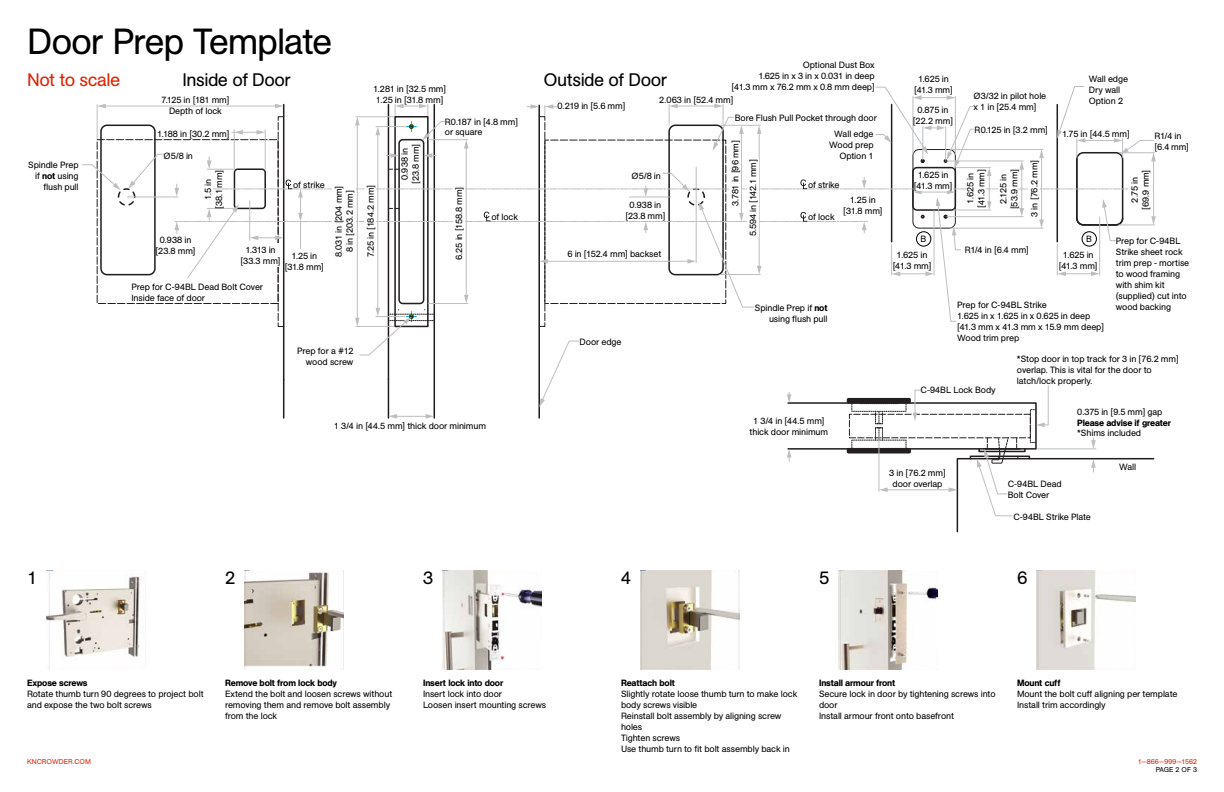
<style>
.page{position:relative;width:1224px;height:792px;background:#fff}
.page>*{position:absolute;margin:0;border:0;box-sizing:border-box;transform-origin:0 0}
.t1{font:36px "AG Book Std";letter-spacing:-.035em;color:#000}
.t2{font:18px "AG Book Std";letter-spacing:-.025em;color:#000}
.t3{font:18px "AG Book Std";letter-spacing:-.03em;color:#e12100}
.t4{font:9px/11px "AG Book Std";letter-spacing:-.015em;color:#000;text-align:center}
.t5{font:500 9px "AG Book Std";letter-spacing:-.015em;color:#000}
.t6{font:7px "AG Book Std";letter-spacing:.015em;color:#e12100}
.t7{font:7px "AG Book Std";letter-spacing:-.005em;color:#000}
.s1{font-weight:500}
</style>
<div class="page">
<div style="left:100px;top:125px;width:56px;height:150px;border:2px solid #231f20;border-radius:6px"></div>
<hr style="left:127px;top:197px;width:51px;height:1px;background:#bcbec0">
<hr style="left:104px;top:106px;width:173px;height:1px;background:#bcbec0">
<svg style="left:97px;top:104px;width:9px;height:4px"></svg>
<svg style="left:82px;top:153px;width:83px;height:54px"></svg>
<hr style="left:97px;top:105px;width:1px;height:33px;background:#bcbec0">
<img style="left:46px;top:571px;width:96px;height:99px">
<img style="left:244px;top:571px;width:99px;height:99px">
<img style="left:442px;top:571px;width:99px;height:99px">
<img style="left:640px;top:571px;width:99px;height:99px">
<img style="left:1036px;top:571px;width:99px;height:99px">
<img style="left:838px;top:571px;width:99px;height:99px">
<svg style="left:174px;top:86px;width:982px;height:447px"></svg>
<div style="left:729px;top:140px;width:12px;height:66px;background:#fff"></div>
<div style="left:747px;top:159px;width:12px;height:77px;background:#fff"></div>
<div style="left:747px;top:417px;width:83px;height:18px;background:#fff"></div>
<div style="left:372px;top:85px;width:75px;height:18px;background:#fff"></div>
<div style="left:843px;top:195px;width:40px;height:20px;background:#fff"></div>
<div style="left:914px;top:170px;width:39px;height:21px;background:#fff"></div>
<div style="left:966px;top:169px;width:20px;height:39px;background:#fff"></div>
<div style="left:998px;top:169px;width:20px;height:41px;background:#fff"></div>
<div style="left:1028px;top:160px;width:12px;height:57px;background:#fff"></div>
<div style="left:962px;top:246px;width:70px;height:7px;background:#fff"></div>
<div style="left:1128px;top:170px;width:24px;height:40px;background:#fff"></div>
<div style="left:916px;top:231px;width:15px;height:16px;border:1px solid #000;border-radius:50%"></div>
<div style="left:1082px;top:231px;width:15px;height:16px;border:1px solid #000;border-radius:50%"></div>
<div style="left:975px;top:126px;width:73px;height:7px;background:#fff"></div>
<h1 class="t1" style="left:27px;top:21px;width:307px">Door Prep Template</h1>
<p class="t4" style="left:732px;top:60px;width:145px;text-align:right">Optional Dust Box<br>1.625 in x 3 in x 0.031 in deep<br>[41.3 mm x 76.2 mm x 0.8 mm deep]</p>
<h2 class="t2" style="left:182px;top:69px;width:110px">Inside of Door</h2>
<h2 class="t2" style="left:544px;top:69px;width:125px">Outside of Door</h2>
<h2 class="t3" style="left:27px;top:69px;width:95px">Not to scale</h2>
<p class="t4" style="left:373px;top:83px;width:75px">1.281 in [32.5 mm]<br>1.25 in [31.8 mm]</p>
<p class="t4" style="left:659px;top:95px;width:76px">2.063 in [52.4 mm]</p>
<p class="t4" style="left:161px;top:95px;width:70px">7.125 in [181 mm]<br>Depth of lock</p>
<p class="t4" style="left:164px;top:151px;width:31px">Ø5/8 in</p>
<p class="t4" style="left:558px;top:101px;width:69px">0.219 in [5.6 mm]</p>
<p class="t4" style="left:735px;top:112px;width:144px">Bore Flush Pull Pocket through door</p>
<p class="t4" style="left:445px;top:116px;width:75px;text-align:left">R0.187 in [4.8 mm] or square</p>
<p class="t4" style="left:157px;top:129px;width:74px">1.188 in [30.2 mm]</p>
<p class="t4" style="left:829px;top:128px;width:46px;text-align:right">Wall edge<br>Wood prep<br>Option 1</p>
<p class="t4" style="left:727px;top:236px;width:98px;line-height:17.7px;text-align:left;text-indent:30px;rotate:-90deg">3.781 in [96 mm]<br>5.594 in [142.1 mm]</p>
<p class="t4" style="left:399px;top:184px;width:42px;rotate:-90deg">0.938 in [23.8 mm]</p>
<p class="t4" style="left:28px;top:159px;width:52px;text-align:right">Spindle Prep if <span class="s1">not</span> using flush pull</p>
<p class="t4" style="left:203px;top:209px;width:41px;rotate:-90deg">1.5 in [38.1 mm]</p>
<p class="t4" style="left:293px;top:179px;width:33px">of strike</p>
<p class="t4" style="left:632px;top:171px;width:31px">Ø5/8 in</p>
<p class="t4" style="left:625px;top:199px;width:42px">0.938 in [23.8 mm]</p>
<p class="t4" style="left:808px;top:179px;width:33px">of strike</p>
<p class="t4" style="left:808px;top:212px;width:28px">of lock</p>
<p class="t4" style="left:365px;top:257px;width:74px;rotate:-90deg">7.25 in [184.2 mm]</p>
<p class="t4" style="left:333px;top:257px;width:73px;rotate:-90deg">8.031 in [204 mm]<br>8 in [203.2 mm]</p>
<p class="t4" style="left:454px;top:260px;width:75px;rotate:-90deg">6.25 in [158.8 mm]</p>
<p class="t4" style="left:843px;top:194px;width:41px">1.25 in [31.8 mm]</p>
<p class="t4" style="left:491px;top:211px;width:28px">of lock</p>
<p class="t4" style="left:156px;top:234px;width:41px">0.938 in [23.8 mm]</p>
<p class="t4" style="left:240px;top:244px;width:42px">1.313 in [33.3 mm]</p>
<p class="t4" style="left:567px;top:249px;width:95px">6 in [152.4 mm] backset</p>
<p class="t4" style="left:285px;top:251px;width:41px">1.25 in [31.8 mm]</p>
<p class="t4" style="left:131px;top:281px;width:133px;text-align:left">Prep for C-94BL Dead Bolt Cover<br>Inside face of door</p>
<p class="t4" style="left:297px;top:346px;width:58px;text-align:right">Prep for a #12 wood screw</p>
<p class="t4" style="left:334px;top:420px;width:154px">1 3/4 in [44.5 mm] thick door minimum</p>
<p class="t4" style="left:580px;top:336px;width:44px">Door edge</p>
<p class="t4" style="left:755px;top:302px;width:74px;text-align:right">Spindle Prep if <span class="s1">not </span>using flush pull</p>
<p class="t4" style="left:750px;top:416px;width:80px">1 3/4 in [44.5 mm] thick door minimum</p>
<p class="t4" style="left:914px;top:74px;width:40px">1.625 in [41.3 mm]</p>
<p class="t4" style="left:913px;top:105px;width:42px">0.875 in [22.2 mm]</p>
<p class="t4" style="left:914px;top:170px;width:40px">1.625 in [41.3 mm]</p>
<p class="t4" style="left:974px;top:91px;width:74px;text-align:left">Ø3/32 in pilot hole x 1 in [25.4 mm]</p>
<p class="t4" style="left:975px;top:125px;width:75px">R0.125 in [3.2 mm]</p>
<p class="t4" style="left:965px;top:208px;width:40px;rotate:-90deg">1.625 in [41.3 mm]</p>
<p class="t4" style="left:998px;top:209px;width:42px;rotate:-90deg">2.125 in [53.9 mm]</p>
<p class="t4" style="left:1029px;top:217px;width:58px;rotate:-90deg">3 in [76.2 mm]</p>
<p class="t4" style="left:1089px;top:73px;width:41px;text-align:left">Wall edge<br>Dry wall<br>Option 2</p>
<p class="t4" style="left:1062px;top:128px;width:69px">1.75 in [44.5 mm]</p>
<p class="t4" style="left:1154px;top:130px;width:36px;text-align:left">R1/4 in [6.4 mm]</p>
<p class="t4" style="left:1129px;top:210px;width:41px;rotate:-90deg">2.75 in [69.9 mm]</p>
<p class="t4" style="left:921px;top:234px;width:7px">B</p>
<p class="t4" style="left:1086px;top:234px;width:7px">B</p>
<p class="t4" style="left:1116px;top:235px;width:75px;text-align:left">Prep for C-94BL<br>Strike sheet rock trim prep - mortise to wood framing with shim kit (supplied) cut into wood backing</p>
<p class="t4" style="left:965px;top:244px;width:66px">R1/4 in [6.4 mm]</p>
<p class="t4" style="left:893px;top:249px;width:40px">1.625 in [41.3 mm]</p>
<p class="t4" style="left:1059px;top:249px;width:40px">1.625 in [41.3 mm]</p>
<p class="t4" style="left:957px;top:299px;width:148px;text-align:left">Prep for C-94BL Strike<br>1.625 in x 1.625 in x 0.625 in deep [41.3 mm x 41.3 mm x 15.9 mm deep]<br>Wood trim prep</p>
<p class="t4" style="left:921px;top:385px;width:77px">C-94BL Lock Body</p>
<p class="t4" style="left:1017px;top:354px;width:163px;text-align:left">*Stop door in top track for 3 in [76.2 mm] overlap. This is vital for the door to latch/lock properly.</p>
<p class="t4" style="left:1077px;top:407px;width:87px">0.375 in [9.5 mm] gap</p>
<p class="t5" style="left:1077px;top:417px;width:95px">Please advise if greater</p>
<p class="t4" style="left:1077px;top:428px;width:65px">*Shims included</p>
<p class="t4" style="left:889px;top:468px;width:58px">3 in [76.2 mm] door overlap</p>
<p class="t4" style="left:1008px;top:478px;width:56px;text-align:left">C-94BL Dead<br>Bolt Cover</p>
<p class="t4" style="left:1013px;top:512px;width:79px">C-94BL Strike Plate</p>
<h2 class="t2" style="left:27px;top:568px;width:12px">1</h2>
<h2 class="t2" style="left:225px;top:568px;width:12px">2</h2>
<h2 class="t2" style="left:423px;top:568px;width:12px">3</h2>
<h2 class="t2" style="left:621px;top:568px;width:12px">4</h2>
<h2 class="t2" style="left:819px;top:568px;width:12px">5</h2>
<h2 class="t2" style="left:1017px;top:568px;width:12px">6</h2>
<p class="t4" style="left:1119px;top:461px;width:19px">Wall</p>
<p class="t5" style="left:27px;top:677px;width:62px">Expose screws</p>
<p class="t4" style="left:27px;top:688px;width:178px;text-align:left">Rotate thumb turn 90 degrees to project bolt and expose the two bolt screws</p>
<p class="t5" style="left:225px;top:677px;width:114px">Remove bolt from lock body</p>
<p class="t4" style="left:225px;top:688px;width:169px;text-align:left">Extend the bolt and loosen screws without removing them and remove bolt assembly from the lock</p>
<p class="t5" style="left:423px;top:677px;width:82px">Insert lock into door</p>
<p class="t4" style="left:423px;top:688px;width:125px;text-align:left">Insert lock into door<br>Loosen insert mounting screws</p>
<p class="t5" style="left:621px;top:677px;width:55px">Reattach bolt</p>
<p class="t4" style="left:621px;top:688px;width:178px;text-align:left">Slightly rotate loose thumb turn to make lock body screws visible<br>Reinstall bolt assembly by aligning screw holes<br>Tighten screws<br>Use thumb turn to fit bolt assembly back in</p>
<p class="t5" style="left:819px;top:677px;width:78px">Install armour front</p>
<p class="t4" style="left:819px;top:688px;width:178px;text-align:left">Secure lock in door by tightening screws into door<br>Install armour front onto basefront</p>
<p class="t5" style="left:1017px;top:677px;width:45px">Mount cuff</p>
<p class="t4" style="left:1017px;top:688px;width:162px;text-align:left">Mount the bolt cuff aligning per template<br>Install trim accordingly</p>
<p class="t6" style="left:27px;top:757px;width:65px">KNCROWDER.COM</p>
<p class="t6" style="left:1138px;top:757px;width:61px">1—866—999—1562</p>
<p class="t7" style="left:1156px;top:766px;width:43px">PAGE 2 OF 3</p>
</div>
